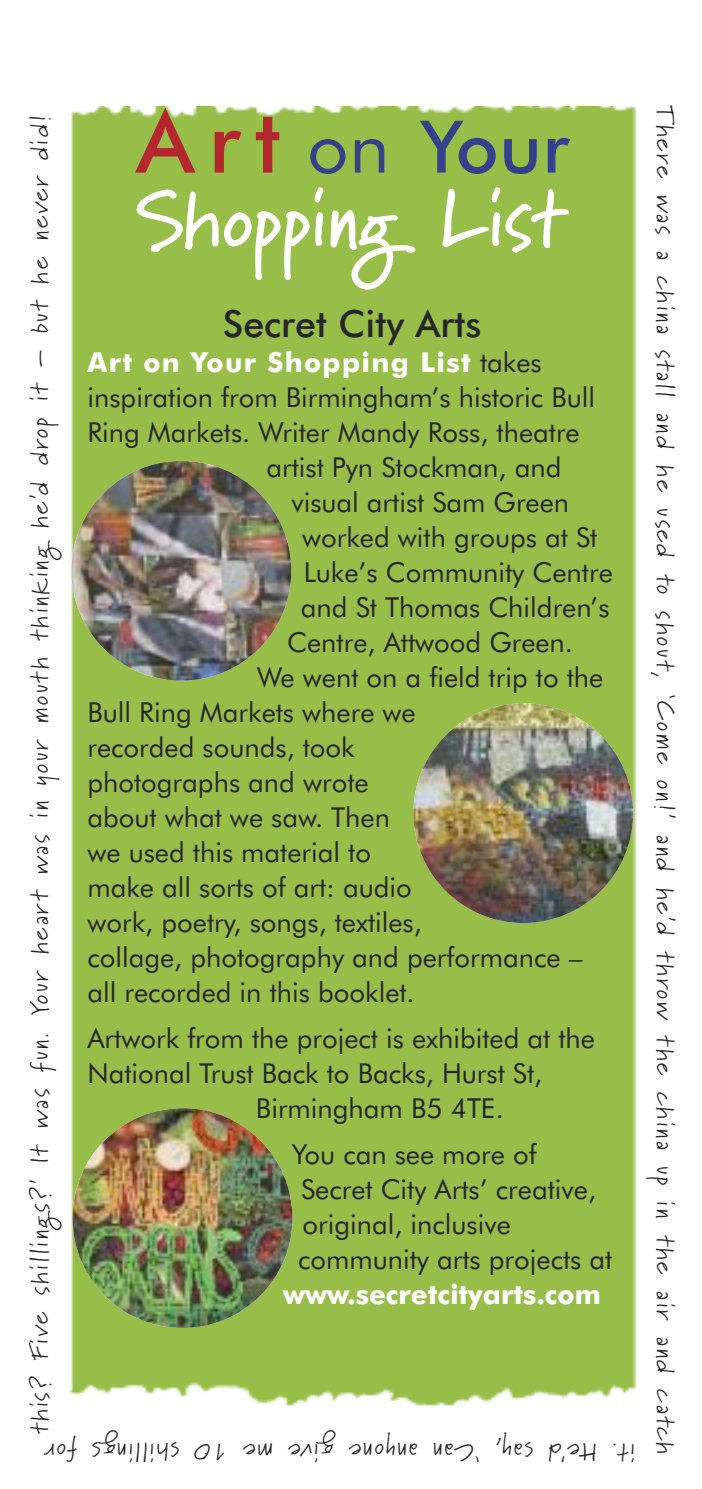
<style>
.page{position:relative;width:702px;height:1489px;background:#fff}
.page>*{position:absolute;margin:0;border:0;box-sizing:border-box;transform-origin:0 0}
.t1{font:700 77.5px "Marydale";color:#fff}
.t2{font:500 72.5px "Futura BT";color:#33428b}
.t3{font:500 37.5px "Futura BT";color:#272627}
.t4{font:27.5px/35px "Futura BT";color:#272627}
.t5{font:700 27.5px "Futura BT";letter-spacing:.05em;color:#fff}
.t6{font:700 27.5px "Futura BT";color:#fff}
.t7{font:25px "Marydale";letter-spacing:.11em;color:#272627}
.s1{font-size:87.5px;color:#b5272e}
.s2{font-weight:400}
.s3{font-weight:400;color:#272627}
</style>
<div class="page">
<div style="left:69px;top:107px;width:568px;height:1299px;background:#98be4a"></div>
<img style="left:73px;top:1108px;width:219px;height:219px;border-radius:50%">
<img style="left:71px;top:461px;width:220px;height:219px;border-radius:50%">
<img style="left:413px;top:703px;width:220px;height:220px;border-radius:50%">
<p class="t7" style="left:25px;top:1433px;width:1320px;rotate:-90deg">this? Five shillings?’ It was fun. Your heart was in your mouth thinking he’d drop it – but he never did!</p>
<p class="t7" style="left:680px;top:106px;width:1348px;rotate:90deg">There was a china stall and he used to shout, ‘Come on!’ and he’d throw the china up in the air and catch</p>
<h2 class="t2" style="left:136px;top:118px;width:434px"><span class="s1">Art</span> <span class="s2">on</span> Your</h2>
<h1 class="t1" style="left:136px;top:173px;width:431px">Shopping List</h1>
<h3 class="t3" style="left:223px;top:308px;width:260px">Secret City Arts</h3>
<p class="t5" style="left:87px;top:351px;width:456px">Art on Your Shopping List <span class="s3">takes</span></p>
<p class="t4" style="left:87px;top:382px;width:509px">inspiration from Birmingham’s historic Bull</p>
<p class="t4" style="left:87px;top:417px;width:494px">Ring Markets. Writer Mandy Ross, theatre</p>
<p class="t4" style="left:266px;top:452px;width:296px">artist Pyn Stockman, and</p>
<p class="t4" style="left:291px;top:487px;width:279px">visual artist Sam Green</p>
<p class="t4" style="left:302px;top:522px;width:297px">worked with groups at St</p>
<p class="t4" style="left:304px;top:557px;width:310px">Luke’s Community Centre</p>
<p class="t4" style="left:301px;top:592px;width:310px">and St Thomas Children’s</p>
<p class="t4" style="left:287px;top:627px;width:287px">Centre, Attwood Green.</p>
<p class="t4" style="left:257px;top:662px;width:348px">We went on a field trip to the</p>
<p class="t4" style="left:87px;top:697px;width:330px">Bull Ring Markets where we</p>
<p class="t4" style="left:87px;top:732px;width:269px">recorded sounds, took</p>
<p class="t4" style="left:87px;top:767px;width:283px">photographs and wrote</p>
<p class="t4" style="left:87px;top:802px;width:304px">about what we saw. Then</p>
<p class="t4" style="left:87px;top:837px;width:285px">we used this material to</p>
<p class="t4" style="left:87px;top:872px;width:326px">make all sorts of art: audio</p>
<p class="t4" style="left:87px;top:907px;width:336px">work, poetry, songs, textiles,</p>
<p class="t4" style="left:87px;top:942px;width:496px">collage, photography and performance –</p>
<p class="t4" style="left:87px;top:977px;width:329px">all recorded in this booklet.</p>
<p class="t4" style="left:87px;top:1022px;width:509px">Artwork from the project is exhibited at the</p>
<p class="t4" style="left:87px;top:1057px;width:456px">National Trust Back to Backs, Hurst St,</p>
<p class="t4" style="left:256px;top:1092px;width:249px">Birmingham B5 4TE.</p>
<p class="t4" style="left:292px;top:1138px;width:322px">You can see more of<br>Secret City Arts’ creative, original, inclusive community arts projects at</p>
<p class="t6" style="left:283px;top:1282px;width:319px">www.secretcityarts.com</p>
<p class="t7" style="left:77px;top:1467px;width:33px;rotate:-180deg">rof</p>
<p class="t7" style="left:179px;top:1467px;width:88px;rotate:-180deg">gni l l ihs s</p>
<p class="t7" style="left:333px;top:1467px;width:47px;rotate:-180deg">evig</p>
<p class="t7" style="left:418px;top:1467px;width:70px;rotate:-180deg">enoyna</p>
<p class="t7" style="left:479px;top:1467px;width:47px;rotate:-180deg">C‘ na</p>
<p class="t7" style="left:533px;top:1467px;width:40px;rotate:-180deg">,yas</p>
<p class="t7" style="left:596px;top:1467px;width:49px;rotate:-180deg">H d’e</p>
<p class="t7" style="left:635px;top:1467px;width:25px;rotate:-180deg">.ti</p>
<p class="t7" style="left:228px;top:1467px;width:35px;rotate:-180deg">10</p>
<p class="t7" style="left:273px;top:1467px;width:31px;rotate:-180deg">me</p>
</div>
